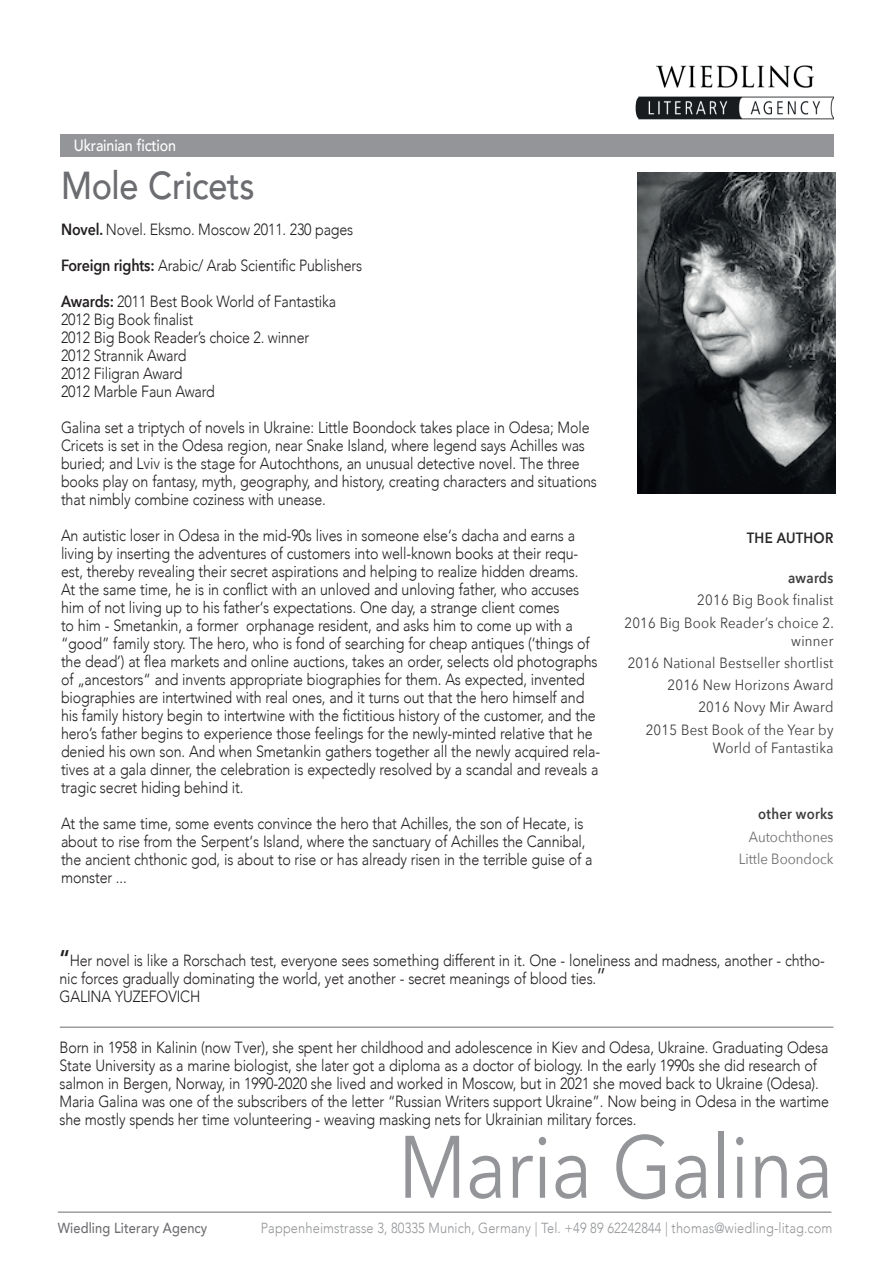
<style>
.page{position:relative;width:893px;height:1263px;background:#fff}
.page>*{position:absolute;margin:0;border:0;box-sizing:border-box;transform-origin:0 0}
.t1{font:87.45px "Avenir Next";letter-spacing:-.01em;color:#939598;scale:.88 1}
.t2{font:500 38.85px "Avenir";letter-spacing:-.01em;color:#6c6d70;scale:.88 1}
.t3{font:300 16.2px/18px "Avenir";letter-spacing:-.01em;color:#231f20;scale:.88 1}
.t4{font:500 16.2px "Avenir";letter-spacing:-.01em;color:#fff;scale:.88 1}
.t5{font:14.85px/22.2px "Avenir Next";letter-spacing:.02em;color:#3e3e3f;text-align:right;scale:.89 1}
.t6{font:14.85px/22.2px "Avenir Next";color:#6c6d70;text-align:right;scale:.89 1}
.t7{font:600 14.85px "Avenir Next";letter-spacing:.02em;color:#3e3e3f;scale:.89 1}
.t8{font:600 14.85px "Avenir Next";letter-spacing:.02em;color:#282526;scale:.89 1}
.t9{font:300 14.55px "Avenir";letter-spacing:.01em;color:#939598;scale:.88 1}
.t10{font:500 14.55px "Avenir";letter-spacing:.01em;color:#6c6d70;scale:.88 1}
.s1{font-family:"Avenir Next";font-weight:600}
.s2{font-weight:800;font-size:22.65px}
.s3{font-size:22.65px}
</style>
<div class="page">
<img style="left:629px;top:65px;width:204px;height:70px">
<div style="left:60px;top:135px;width:773px;height:22px;background:#939598"></div>
<hr style="left:58px;top:1212px;width:773px;height:1px;background:#6c6d70">
<hr style="left:60px;top:1027px;width:773px;height:1px;background:#6c6d70">
<img style="left:637px;top:173px;width:198px;height:321px">
<p class="t4" style="left:74px;top:131px;width:118px">Ukrainian fiction</p>
<h2 class="t2" style="left:61px;top:152px;width:221px">Mole Cricets</h2>
<p class="t3" style="left:61px;top:221px;width:334px"><span class="s1">Novel.</span> Novel. Eksmo. Moscow 2011. 230 pages</p>
<p class="t3" style="left:61px;top:257px;width:344px"><span class="s1">Foreign rights:</span> Arabic/ Arab Scientific Publishers</p>
<p class="t3" style="left:61px;top:293px;width:314px"><span class="s1">Awards:</span> 2011 Best Book World of Fantastika<br>2012 Big Book finalist<br>2012 Big Book Reader’s choice 2. winner<br>2012 Strannik Award<br>2012 Filigran Award<br>2012 Marble Faun Award</p>
<p class="t3" style="left:61px;top:418px;width:610px">Galina set a triptych of novels in Ukraine: Little Boondock takes place in Odesa; Mole Cricets is set in the Odesa region, near Snake Island, where legend says Achilles was buried; and Lviv is the stage for Autochthons, an unusual detective novel. The three books play on fantasy, myth, geography, and history, creating characters and situations that nimbly combine coziness with unease.</p>
<p class="t3" style="left:61px;top:526px;width:614px">An autistic loser in Odesa in the mid-90s lives in someone else‘s dacha and earns a living by inserting the adventures of customers into well-known books at their requ&shy;est, thereby revealing their secret aspirations and helping to realize hidden dreams.<br>At the same time, he is in conflict with an unloved and unloving father, who accuses him of not living up to his father‘s expectations. One day, a strange client comes<br>to him - Smetankin, a former orphanage resident, and asks him to come up with a “good” family story. The hero, who is fond of searching for cheap antiques (‘things of the dead’) at flea markets and online auctions, takes an order, selects old photographs of „ancestors“ and invents appropriate biographies for them. As expected, invented biographies are intertwined with real ones, and it turns out that the hero himself and his family history begin to intertwine with the fictitious history of the customer, and the hero’s father begins to experience those feelings for the newly-minted relative that he denied his own son. And when Smetankin gathers together all the newly acquired rela&shy;tives at a gala dinner, the celebration is expectedly resolved by a scandal and reveals a tragic secret hiding behind it.</p>
<p class="t3" style="left:61px;top:815px;width:605px">At the same time, some events convince the hero that Achilles, the son of Hecate, is about to rise from the Serpent‘s Island, where the sanctuary of Achilles the Cannibal, the ancient chthonic god, is about to rise or has already risen in the terrible guise of a monster ...</p>
<p class="t8" style="left:747px;top:525px;width:99px">THE AUTHOR</p>
<p class="t7" style="left:788px;top:565px;width:52px">awards</p>
<p class="t5" style="left:624px;top:588px;width:237px">2016 Big Book finalist<br>2016 Big Book Reader’s choice 2.</p>
<p class="t5" style="left:628px;top:629px;width:233px">winner<br>2016 National Bestseller shortlist<br>2016 New Horizons Award<br>2016 Novy Mir Award<br>2015 Best Book of the Year by</p>
<p class="t5" style="left:713px;top:736px;width:137px">World of Fantastika</p>
<p class="t7" style="left:758px;top:801px;width:86px">other works</p>
<p class="t6" style="left:739px;top:825px;width:108px">Autochthones<br>Little Boondock</p>
<p class="t3" style="left:60px;top:951px;width:871px"><span class="s2">“</span>Her novel is like a Rorschach test, everyone sees something different in it. One - loneliness and madness, another - chtho&shy;nic forces gradually dominating the world, yet another - secret meanings of blood ties.<span class="s3">”<br></span>GALINA YUZEFOVICH</p>
<p class="t3" style="left:60px;top:1038px;width:876px">Born in 1958 in Kalinin (now Tver), she spent her childhood and adolescence in Kiev and Odesa, Ukraine. Graduating Odesa State University as a marine biologist, she later got a diploma as a doctor of biology. In the early 1990s she did research of salmon in Bergen, Norway, in 1990-2020 she lived and worked in Moscow, but in 2021 she moved back to Ukraine (Odesa).<br>Maria Galina was one of the subscribers of the letter “Russian Writers support Ukraine”. Now being in Odesa in the wartime she mostly spends her time volunteering - weaving masking nets for Ukrainian military forces.</p>
<h1 class="t1" style="left:398px;top:1093px;width:496px">Maria Galina</h1>
<p class="t10" style="left:58px;top:1215px;width:171px">Wiedling Literary Agency</p>
<p class="t9" style="left:261px;top:1219px;width:651px">Pappenheimstrasse 3, 80335 Munich, Germany | Tel. +49 89 62242844 | thomas@wiedling-litag.com</p>
</div>
